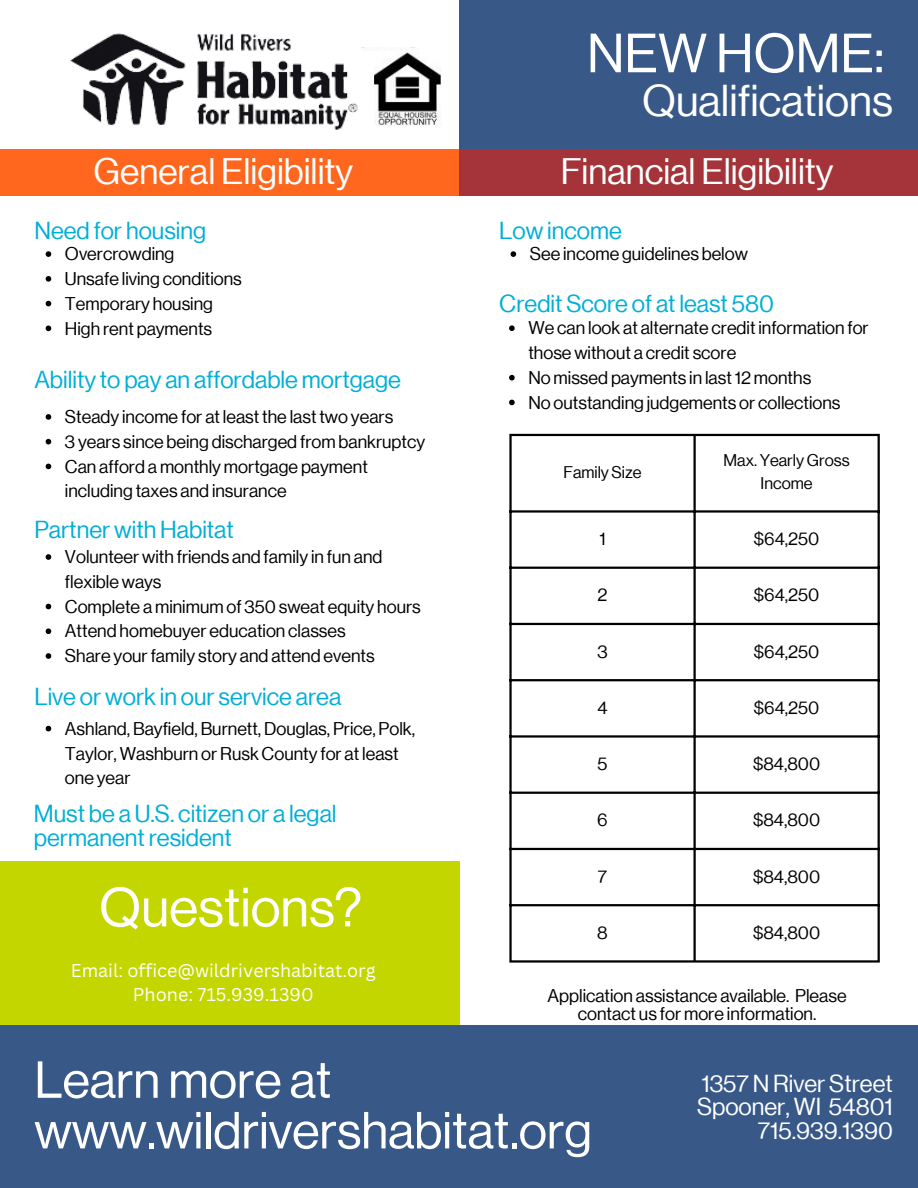
<style>
.page{position:relative;width:918px;height:1188px;background:#fff}
.page>*{position:absolute;margin:0;border:0;box-sizing:border-box;transform-origin:0 0}
.t1{font:54px "Neue Haas Grotesk Display";color:#fff}
.t2{font:51px/50.7px "Neue Haas Grotesk Display";color:#fff}
.t3{font:43.5px "Neue Haas Grotesk Display";color:#fff}
.t4{font:36px "Neue Haas Grotesk Display";color:#fff}
.t5{font:24px/23.7px "Neue Haas Grotesk Display";color:#00afd7}
.t6{font:24px/23.7px "Neue Haas Grotesk Display";color:#fff;text-align:right}
.t7{font:18px/24.8px "Neue Haas Grotesk Display";color:#000}
.t8{font:18px/24.8px "Canva Sans";color:#fff;text-align:center}
.t9{font:16.5px/22.5px "Neue Haas Grotesk Display";color:#000;text-align:center}
</style>
<div class="page">
<div style="left:0;top:149px;width:459px;height:47px;background:#ff671f"></div>
<div style="left:0;top:1026px;width:918px;height:162px;background:#385988"></div>
<img style="left:70px;top:33px;width:371px;height:97px">
<div style="left:459px;top:0;width:459px;height:151px;background:#385988"></div>
<div style="left:459px;top:149px;width:459px;height:47px;background:#a4343a"></div>
<div style="left:0;top:862px;width:460px;height:163px;background:#c4d600"></div>
<hr style="left:509px;top:436px;width:3px;height:524px;background:#000">
<hr style="left:693px;top:436px;width:3px;height:524px;background:#000">
<hr style="left:878px;top:436px;width:2px;height:524px;background:#000">
<hr style="left:509px;top:434px;width:371px;height:2px;background:#000">
<hr style="left:509px;top:510px;width:371px;height:3px;background:#000">
<hr style="left:509px;top:567px;width:371px;height:2px;background:#000">
<hr style="left:509px;top:623px;width:371px;height:2px;background:#000">
<hr style="left:509px;top:679px;width:371px;height:2px;background:#000">
<hr style="left:509px;top:735px;width:371px;height:3px;background:#000">
<hr style="left:509px;top:792px;width:371px;height:2px;background:#000">
<hr style="left:509px;top:848px;width:371px;height:2px;background:#000">
<hr style="left:509px;top:904px;width:371px;height:2px;background:#000">
<hr style="left:509px;top:960px;width:371px;height:3px;background:#000">
<svg style="left:46px;top:251px;width:5px;height:6px"></svg>
<svg style="left:46px;top:276px;width:5px;height:6px"></svg>
<svg style="left:46px;top:301px;width:5px;height:5px"></svg>
<svg style="left:46px;top:326px;width:5px;height:5px"></svg>
<svg style="left:46px;top:414px;width:5px;height:6px"></svg>
<svg style="left:46px;top:439px;width:5px;height:5px"></svg>
<svg style="left:46px;top:464px;width:5px;height:5px"></svg>
<svg style="left:46px;top:554px;width:5px;height:6px"></svg>
<svg style="left:46px;top:604px;width:5px;height:5px"></svg>
<svg style="left:46px;top:628px;width:5px;height:6px"></svg>
<svg style="left:46px;top:653px;width:5px;height:6px"></svg>
<svg style="left:46px;top:726px;width:5px;height:5px"></svg>
<svg style="left:509px;top:325px;width:6px;height:6px"></svg>
<svg style="left:509px;top:375px;width:6px;height:6px"></svg>
<svg style="left:509px;top:400px;width:6px;height:5px"></svg>
<svg style="left:511px;top:251px;width:5px;height:6px"></svg>
<h1 class="t1" style="left:587px;top:23px;width:299px">NEW HOME:</h1>
<h3 class="t3" style="left:642px;top:76px;width:252px">Qualifications</h3>
<h3 class="t4" style="left:94px;top:151px;width:261px">General Eligibility</h3>
<h3 class="t4" style="left:561px;top:151px;width:274px">Financial Eligibility</h3>
<h3 class="t5" style="left:34px;top:219px;width:173px">Need for housing</h3>
<h3 class="t5" style="left:499px;top:219px;width:124px">Low income</h3>
<p class="t7" style="left:65px;top:242px;width:178px">Overcrowding<br>Unsafe living conditions<br>Temporary housing<br>High rent payments</p>
<h3 class="t5" style="left:34px;top:368px;width:368px">Ability to pay an affordable mortgage</h3>
<p class="t7" style="left:65px;top:405px;width:362px">Steady income for at least the last two years<br>3 years since being discharged from bankruptcy Can afford a monthly mortgage payment including taxes and insurance</p>
<h3 class="t5" style="left:34px;top:517px;width:201px">Partner with Habitat</h3>
<p class="t7" style="left:65px;top:545px;width:357px">Volunteer with friends and family in fun and flexible ways<br>Complete a minimum of 350 sweat equity hours Attend homebuyer education classes<br>Share your family story and attend events</p>
<h3 class="t5" style="left:34px;top:685px;width:308px">Live or work in our service area</h3>
<p class="t7" style="left:65px;top:716px;width:352px">Ashland, Bayfield, Burnett, Douglas, Price, Polk,<br>Taylor, Washburn or Rusk County for at least one year</p>
<h3 class="t5" style="left:34px;top:802px;width:304px">Must be a U.S. citizen or a legal permanent resident</h3>
<h1 class="t1" style="left:99px;top:877px;width:264px">Questions?</h1>
<p class="t8" style="left:71px;top:957px;width:306px">Email: office@wildrivershabitat.org<br>Phone: 715.939.1390</p>
<p class="t7" style="left:530px;top:242px;width:220px">See income guidelines below</p>
<h3 class="t5" style="left:499px;top:292px;width:276px">Credit Score of at least 580</h3>
<p class="t7" style="left:528px;top:316px;width:342px">We can look at alternate credit information for those without a credit score<br>No missed payments in last 12 months<br>No outstanding judgements or collections</p>
<p class="t9" style="left:563px;top:461px;width:80px">Family Size</p>
<p class="t9" style="left:724px;top:450px;width:127px">Max. Yearly Gross<br>Income</p>
<p class="t7" style="left:599px;top:527px;width:8px">1</p>
<p class="t7" style="left:754px;top:527px;width:67px">$64,250</p>
<p class="t7" style="left:598px;top:583px;width:12px">2</p>
<p class="t7" style="left:754px;top:583px;width:67px">$64,250</p>
<p class="t7" style="left:597px;top:639px;width:12px">3</p>
<p class="t7" style="left:754px;top:639px;width:67px">$64,250</p>
<p class="t7" style="left:597px;top:695px;width:12px">4</p>
<p class="t7" style="left:754px;top:695px;width:67px">$64,250</p>
<p class="t7" style="left:598px;top:752px;width:11px">5</p>
<p class="t7" style="left:753px;top:752px;width:69px">$84,800</p>
<p class="t7" style="left:597px;top:808px;width:12px">6</p>
<p class="t7" style="left:753px;top:808px;width:69px">$84,800</p>
<p class="t7" style="left:598px;top:864px;width:11px">7</p>
<p class="t7" style="left:753px;top:864px;width:69px">$84,800</p>
<p class="t7" style="left:597px;top:920px;width:12px">8</p>
<p class="t7" style="left:753px;top:920px;width:69px">$84,800</p>
<p class="t7" style="left:548px;top:986px;width:300px;line-height:18px;text-align:center">Application assistance available. Please contact us for more information.</p>
<h2 class="t2" style="left:34px;top:1055px;width:559px">Learn more at www.wildrivershabitat.org</h2>
<h3 class="t6" style="left:697px;top:1072px;width:197px">1357 N River Street<br>Spooner, WI 54801<br>715.939.1390</h3>
</div>
